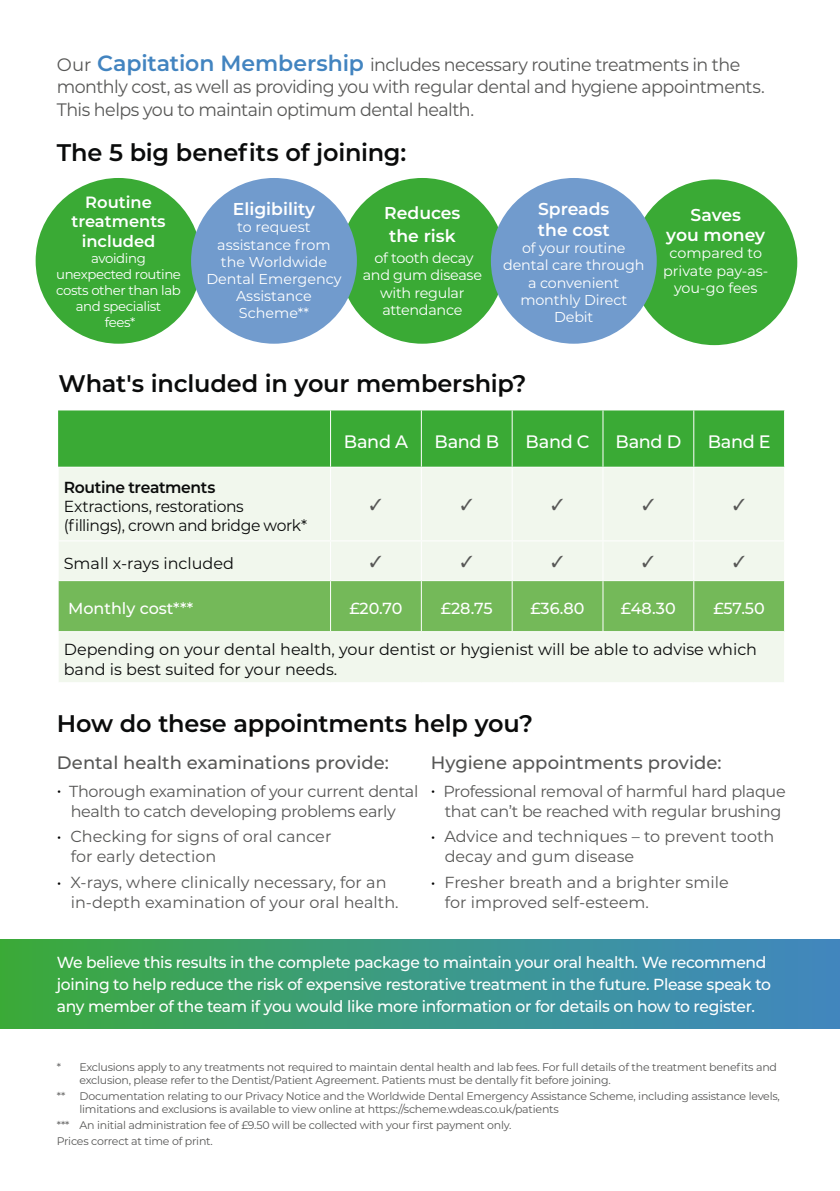
<style>
.page{position:relative;width:840px;height:1191px;background:#fff}
.page>*{position:absolute;margin:0;border:0;box-sizing:border-box;transform-origin:0 0}
.t1{font:600 24px "Montserrat";letter-spacing:-.01em;color:#0a0b0b}
.t2{font:18px/22px "Montserrat";letter-spacing:-.03em;color:#575756}
.t3{font:500 18px "Montserrat";color:#575756}
.t4{font:500 18px "Montserrat";letter-spacing:-.02em;color:#fff}
.t5{font:600 17.2px/23px "Montserrat";color:#fff}
.t6{font:600 16.4px/19.6px "Montserrat";color:#fff;text-align:center}
.t7{font:16px/20px "Montserrat";letter-spacing:-.01em;color:#575756}
.t8{font:500 16px/22px "Montserrat";letter-spacing:-.02em;color:#fff}
.t9{font:16px/19.2px "Montserrat";color:#0a0b0b}
.t10{font:16px/19.2px "Montserrat";letter-spacing:-.025em;color:#0a0b0b}
.t11{font:600 16px "Montserrat";letter-spacing:-.02em;color:#0a0b0b}
.t12{font:500 16px "Montserrat";color:#fff}
.t13{font:14.4px/17.2px "Montserrat";letter-spacing:-.01em;color:#fff;text-align:center}
.t14{font:13.2px/16px "Montserrat";letter-spacing:-.03em;color:#fff;text-align:center}
.t15{font:11px/13.2px "Montserrat";letter-spacing:-.02em;color:#575756}
.s1{font-weight:600;font-size:22px;color:#4284c0}
.s2{color:#000}
</style>
<div class="page">
<div style="left:0;top:939px;width:839px;height:89px;background:linear-gradient(to right,#3aaa3e,#3f88c7)"></div>
<div style="left:58px;top:410px;width:725px;height:57px;background:#3aaa35"></div>
<div style="left:59px;top:468px;width:724px;height:214px;background:#f1f7ed"></div>
<div style="left:59px;top:581px;width:724px;height:50px;background:#74b959"></div>
<hr style="left:58px;top:631px;width:272px;height:1px;background:#fff">
<hr style="left:330px;top:631px;width:91px;height:1px;background:#fff">
<hr style="left:421px;top:631px;width:91px;height:1px;background:#fff">
<hr style="left:512px;top:631px;width:90px;height:1px;background:#fff">
<hr style="left:602px;top:631px;width:91px;height:1px;background:#fff">
<hr style="left:693px;top:631px;width:90px;height:1px;background:#fff">
<hr style="left:58px;top:540px;width:272px;height:1px;background:#fff">
<hr style="left:58px;top:580px;width:272px;height:1px;background:#fff">
<hr style="left:330px;top:410px;width:1px;height:57px;background:#fff">
<hr style="left:420px;top:410px;width:1px;height:57px;background:#fff">
<hr style="left:511px;top:410px;width:1px;height:57px;background:#fff">
<hr style="left:602px;top:410px;width:1px;height:57px;background:#fff">
<hr style="left:693px;top:410px;width:1px;height:57px;background:#fff">
<hr style="left:330px;top:468px;width:1px;height:72px;background:#fff">
<hr style="left:420px;top:468px;width:1px;height:72px;background:#fff">
<hr style="left:511px;top:468px;width:1px;height:72px;background:#fff">
<hr style="left:602px;top:468px;width:1px;height:72px;background:#fff">
<hr style="left:693px;top:468px;width:1px;height:72px;background:#fff">
<hr style="left:330px;top:540px;width:91px;height:1px;background:#fff">
<hr style="left:330px;top:541px;width:1px;height:39px;background:#fff">
<hr style="left:421px;top:540px;width:91px;height:1px;background:#fff">
<hr style="left:420px;top:541px;width:1px;height:39px;background:#fff">
<hr style="left:512px;top:540px;width:90px;height:1px;background:#fff">
<hr style="left:511px;top:541px;width:1px;height:39px;background:#fff">
<hr style="left:602px;top:540px;width:91px;height:1px;background:#fff">
<hr style="left:602px;top:541px;width:1px;height:39px;background:#fff">
<hr style="left:693px;top:540px;width:91px;height:1px;background:#fff">
<hr style="left:693px;top:541px;width:1px;height:39px;background:#fff">
<hr style="left:330px;top:580px;width:91px;height:1px;background:#fff">
<hr style="left:330px;top:581px;width:1px;height:50px;background:#fff">
<hr style="left:421px;top:580px;width:91px;height:1px;background:#fff">
<hr style="left:420px;top:581px;width:1px;height:50px;background:#fff">
<hr style="left:512px;top:580px;width:90px;height:1px;background:#fff">
<hr style="left:511px;top:581px;width:1px;height:50px;background:#fff">
<hr style="left:602px;top:580px;width:91px;height:1px;background:#fff">
<hr style="left:602px;top:581px;width:1px;height:50px;background:#fff">
<hr style="left:693px;top:580px;width:91px;height:1px;background:#fff">
<hr style="left:693px;top:581px;width:1px;height:50px;background:#fff">
<div style="left:36px;top:178px;width:165px;height:166px;background:#3aaa35;border-radius:50%"></div>
<div style="left:339px;top:178px;width:166px;height:166px;background:#3aaa35;border-radius:50%"></div>
<div style="left:191px;top:178px;width:166px;height:166px;background:#719bcd;border-radius:50%"></div>
<div style="left:631px;top:179px;width:165px;height:166px;background:#3aaa35;border-radius:50%"></div>
<div style="left:490px;top:178px;width:166px;height:166px;background:#719bcd;border-radius:50%"></div>
<svg style="left:370px;top:498px;width:11px;height:12px"></svg>
<svg style="left:461px;top:498px;width:11px;height:12px"></svg>
<svg style="left:552px;top:498px;width:10px;height:12px"></svg>
<svg style="left:642px;top:498px;width:11px;height:12px"></svg>
<svg style="left:733px;top:498px;width:11px;height:12px"></svg>
<svg style="left:370px;top:555px;width:11px;height:12px"></svg>
<svg style="left:461px;top:555px;width:11px;height:12px"></svg>
<svg style="left:552px;top:555px;width:10px;height:12px"></svg>
<svg style="left:642px;top:555px;width:11px;height:12px"></svg>
<svg style="left:733px;top:555px;width:11px;height:12px"></svg>
<h2 class="t2" style="left:57px;top:53px;width:709px">Our <span class="s1">Capitation Membership</span> includes necessary routine treatments in the monthly cost, as well as providing you with regular dental and hygiene appointments.<br>This helps you to maintain optimum dental health.</h2>
<h1 class="t1" style="left:57px;top:135px;width:351px">The 5 big benefits of joining:</h1>
<h3 class="t6" style="left:71px;top:191px;width:96px">Routine treatments included</h3>
<p class="t14" style="left:56px;top:250px;width:126px">avoiding unexpected routine costs other than lab and specialist<br>fees*</p>
<h3 class="t5" style="left:233px;top:197px;width:84px">Eligibility</h3>
<h3 class="t13" style="left:206px;top:218px;width:136px">to request assistance from the Worldwide<br>Dental Emergency<br>Assistance<br>Scheme**</h3>
<h3 class="t5" style="left:384px;top:201px;width:78px">Reduces the risk</h3>
<h3 class="t13" style="left:362px;top:249px;width:121px">of tooth decay and gum disease with regular attendance</h3>
<h3 class="t5" style="left:537px;top:198px;width:73px;line-height:21px">Spreads the cost</h3>
<h3 class="t13" style="left:503px;top:239px;width:143px">of your routine dental care through a convenient monthly Direct<br>Debit</h3>
<h1 class="t1" style="left:58px;top:366px;width:469px">What's included in your membership?</h1>
<h3 class="t5" style="left:666px;top:203px;width:100px;line-height:20.6px;text-align:center">Saves<br>you money</h3>
<h3 class="t13" style="left:662px;top:244px;width:107px">compared to private pay-as&shy;you-go fees</h3>
<h2 class="t4" style="left:344px;top:428px;width:66px">Band A</h2>
<h2 class="t4" style="left:434px;top:428px;width:66px">Band B</h2>
<h2 class="t4" style="left:525px;top:428px;width:65px">Band C</h2>
<h2 class="t4" style="left:615px;top:428px;width:67px">Band D</h2>
<h2 class="t4" style="left:707px;top:428px;width:64px">Band E</h2>
<h3 class="t11" style="left:64px;top:475px;width:153px">Routine treatments</h3>
<h3 class="t10" style="left:64px;top:496px;width:245px">Extractions, restorations (fillings), crown and bridge work*</h3>
<h3 class="t9" style="left:64px;top:552px;width:171px">Small x-rays included</h3>
<h3 class="t12" style="left:68px;top:597px;width:126px">Monthly cost***</h3>
<h3 class="t8" style="left:349px;top:596px;width:55px">£20.70</h3>
<h3 class="t8" style="left:440px;top:596px;width:53px">£28.75</h3>
<h3 class="t8" style="left:530px;top:596px;width:56px">£36.80</h3>
<h3 class="t8" style="left:620px;top:596px;width:56px">£48.30</h3>
<h3 class="t8" style="left:713px;top:596px;width:53px">£57.50</h3>
<h3 class="t9" style="left:64px;top:639px;width:694px">Depending on your dental health, your dentist or hygienist will be able to advise which band is best suited for your needs.</h3>
<h1 class="t1" style="left:57px;top:706px;width:477px">How do these appointments help you?</h1>
<h2 class="t3" style="left:57px;top:750px;width:333px">Dental health examinations provide:</h2>
<h3 class="t7" style="left:57px;top:780px;width:363px;text-align:center"><span class="s2">•</span> Thorough examination of your current dental health to catch developing problems early</h3>
<h3 class="t7" style="left:71px;top:826px;width:262px;text-indent:-14px"><span class="s2">•</span> Checking for signs of oral cancer for early detection</h3>
<h3 class="t7" style="left:71px;top:871px;width:329px;text-indent:-14px"><span class="s2">•</span> X-rays, where clinically necessary, for an in-depth examination of your oral health.</h3>
<h2 class="t3" style="left:430px;top:750px;width:292px">Hygiene appointments provide:</h2>
<h3 class="t7" style="left:430px;top:780px;width:356px;text-align:right"><span class="s2">•</span> Professional removal of harmful hard plaque that can’t be reached with regular brushing</h3>
<h3 class="t7" style="left:444px;top:826px;width:331px;text-indent:-14px"><span class="s2">•</span> Advice and techniques – to prevent tooth decay and gum disease</h3>
<h3 class="t7" style="left:444px;top:871px;width:285px;text-indent:-14px"><span class="s2">•</span> Fresher breath and a brighter smile for improved self-esteem.</h3>
<p class="t8" style="left:57px;top:950px;width:715px">We believe this results in the complete package to maintain your oral health. We recommend joining to help reduce the risk of expensive restorative treatment in the future. Please speak to any member of the team if you would like more information or for details on how to register.</p>
<p class="t15" style="left:79px;top:1060px;width:698px;text-indent:-23px">* Exclusions apply to any treatments not required to maintain dental health and lab fees. For full details of the treatment benefits and exclusion, please refer to the Dentist/Patient Agreement. Patients must be dentally fit before joining.</p>
<p class="t15" style="left:57px;top:1089px;width:10px">**</p>
<p class="t15" style="left:79px;top:1089px;width:701px">Documentation relating to our Privacy Notice and the Worldwide Dental Emergency Assistance Scheme, including assistance levels, limitations and exclusions is available to view online at https://scheme.wdeas.co.uk/patients</p>
<p class="t15" style="left:57px;top:1117px;width:456px;line-height:16px">*** An initial administration fee of £9.50 will be collected with your first payment only.<br>Prices correct at time of print.</p>
</div>
